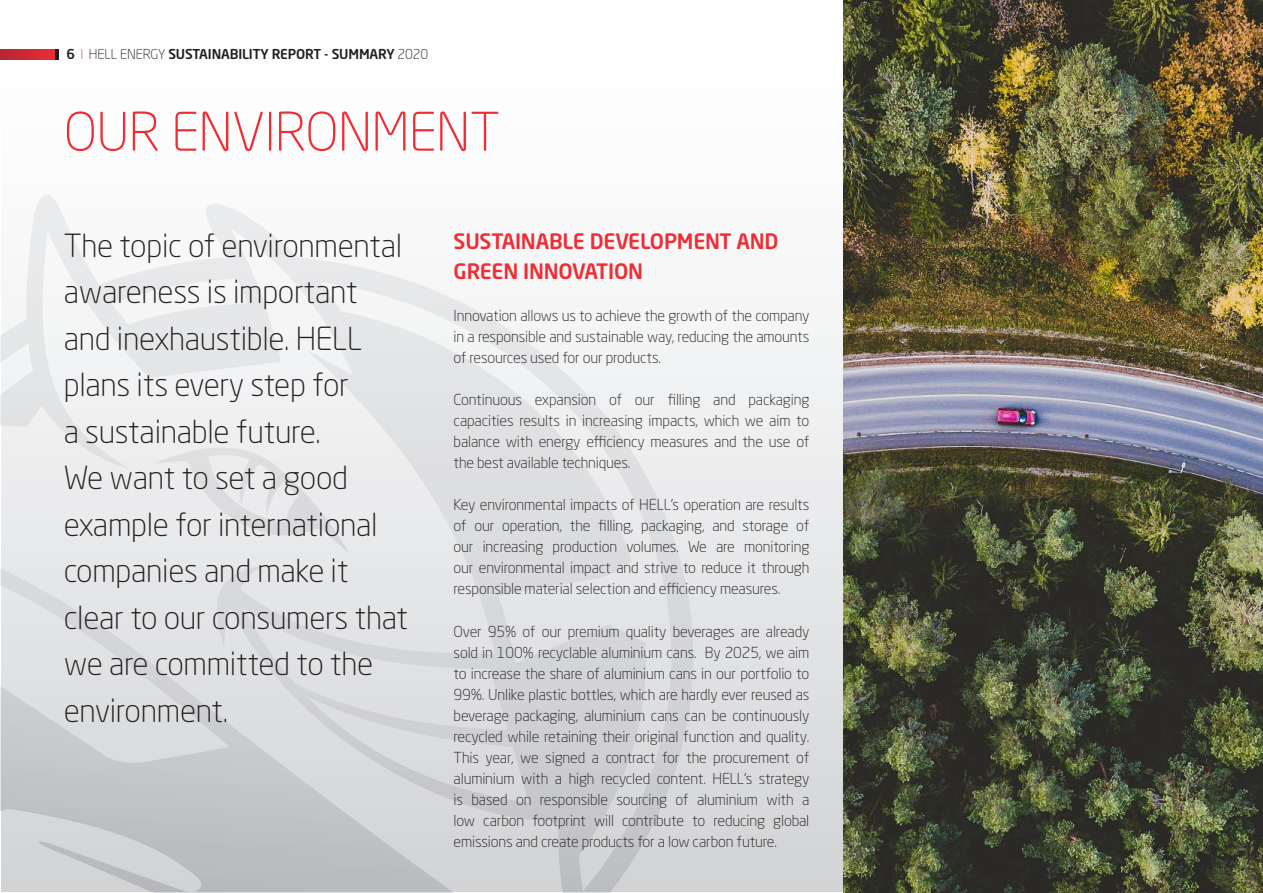
<style>
.page{position:relative;width:1263px;height:893px;background:#fff}
.page>*{position:absolute;margin:0;border:0;box-sizing:border-box;transform-origin:0 0}
.t1{font:300 52.5px "Neo Sans Pro";letter-spacing:-.015em;color:#ee2d34}
.t2{font:300 31.5px/46.5px "Neo Sans Pro";letter-spacing:-.01em;color:#231f20}
.t3{font:500 21px/30px "Neo Sans Pro";letter-spacing:-.01em;color:#ee2d34}
.t4{font:300 15px/21px "Neo Sans Pro";letter-spacing:-.01em;color:#231f20;text-align:justify}
.t5{font:500 13.5px "Neo Sans Pro";letter-spacing:-.01em;color:#231f20}
.s1{font-weight:300;color:#ee2d34}
.s2{font-weight:300}
</style>
<div class="page">
<div style="left:2px;top:0;width:1261px;height:891px;background:linear-gradient(to bottom,#fff,#d4d6d8)"></div>
<svg style="left:0;top:195px;width:693px;height:698px"></svg>
<svg style="left:0;top:50px;width:56px;height:10px"></svg>
<svg style="left:56px;top:50px;width:3px;height:10px"></svg>
<img style="left:843px;top:0;width:420px;height:893px">
<p class="t5" style="left:67px;top:46px;width:363px">6 <span class="s1">I</span> <span class="s2">HELL ENERGY</span> SUSTAINABILITY REPORT - SUMMARY <span class="s2">2020</span></p>
<h1 class="t1" style="left:64px;top:100px;width:438px">OUR ENVIRONMENT</h1>
<p class="t2" style="left:64px;top:222px;width:346px">The topic of environmental awareness is important and inexhaustible. HELL plans its every step for<br>a sustainable future.<br>We want to set a good example for international companies and make it clear to our consumers that we are committed to the environment.</p>
<h3 class="t3" style="left:454px;top:225px;width:326px">SUSTAINABLE DEVELOPMENT AND<br>GREEN INNOVATION</h3>
<p class="t4" style="left:454px;top:305px;width:357px">Innovation allows us to achieve the growth of the company in a responsible and sustainable way, reducing the amounts of resources used for our products.</p>
<p class="t4" style="left:454px;top:389px;width:357px">Continuous expansion of our filling and packaging capacities results in increasing impacts, which we aim to balance with energy efficiency measures and the use of the best available techniques.</p>
<p class="t4" style="left:454px;top:494px;width:357px">Key environmental impacts of HELL’s operation are results of our operation, the filling, packaging, and storage of our increasing production volumes. We are monitoring our environmental impact and strive to reduce it through responsible material selection and efficiency measures.</p>
<p class="t4" style="left:454px;top:620px;width:357px">Over 95% of our premium quality beverages are already sold in 100% recyclable aluminium cans. By 2025, we aim to increase the share of aluminium cans in our portfolio to 99%. Unlike plastic bottles, which are hardly ever reused as beverage packaging, aluminium cans can be continuously recycled while retaining their original function and quality.<br>This year, we signed a contract for the procurement of aluminium with a high recycled content. HELL’s strategy is based on responsible sourcing of aluminium with a low carbon footprint will contribute to reducing global emissions and create products for a low carbon future.</p>
</div>
